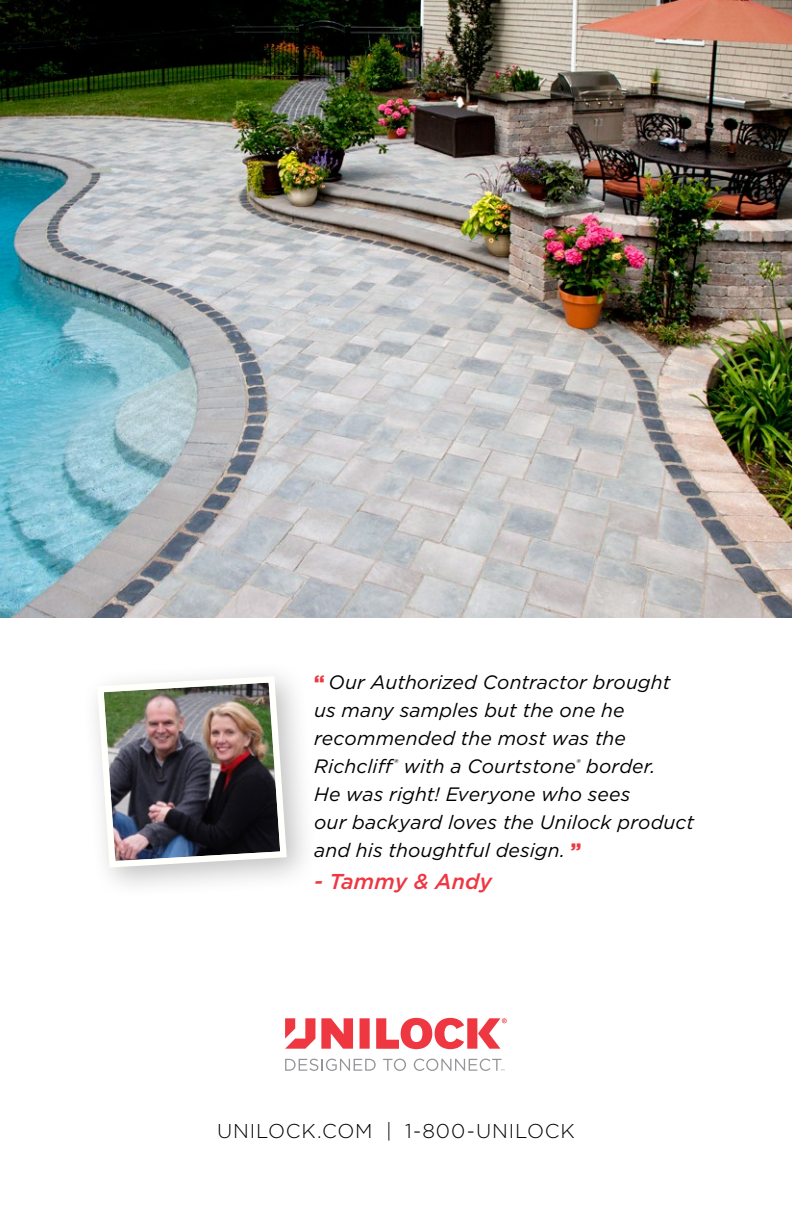
<style>
.page{position:relative;width:792px;height:1224px;background:#fff}
.page>*{position:absolute;margin:0;border:0;box-sizing:border-box;transform-origin:0 0}
.t1{font:italic 500 21.6px "Gotham";letter-spacing:.005em;color:#ef3742}
.t2{font:300 20px "Gotham";letter-spacing:.04em;color:#000}
.t3{font:italic 19.4px/28px "Gotham";letter-spacing:.005em;color:#000}
.s1{font-weight:900;font-style:normal;color:#ef3742}
</style>
<div class="page">
<img style="left:0;top:0;width:792px;height:618px">
<svg style="left:285px;top:1059px;width:91px;height:12px"></svg>
<svg style="left:383px;top:1059px;width:23px;height:12px"></svg>
<svg style="left:414px;top:1059px;width:90px;height:12px"></svg>
<svg style="left:285px;top:1018px;width:222px;height:31px"></svg>
<div style="left:81px;top:660px;width:238px;height:240px;background:#000;opacity:.25"></div>
<img style="left:94px;top:673px;width:196px;height:198px">
<p class="t3" style="left:314px;top:668px;width:382px"><span class="s1">“</span> Our Authorized Contractor brought us many samples but the one he recommended the most was the<br>Richcliff<sup>®</sup> with a Courtstone<sup>®</sup> border.<br>He was right! Everyone who sees<br>our backyard loves the Unilock product and his thoughtful design. <span class="s1">”</span></p>
<p class="t1" style="left:314px;top:868px;width:179px">- Tammy &amp; Andy</p>
<p class="t2" style="left:217px;top:1118px;width:359px">UNILOCK.COM | 1-800-UNILOCK</p>
</div>
